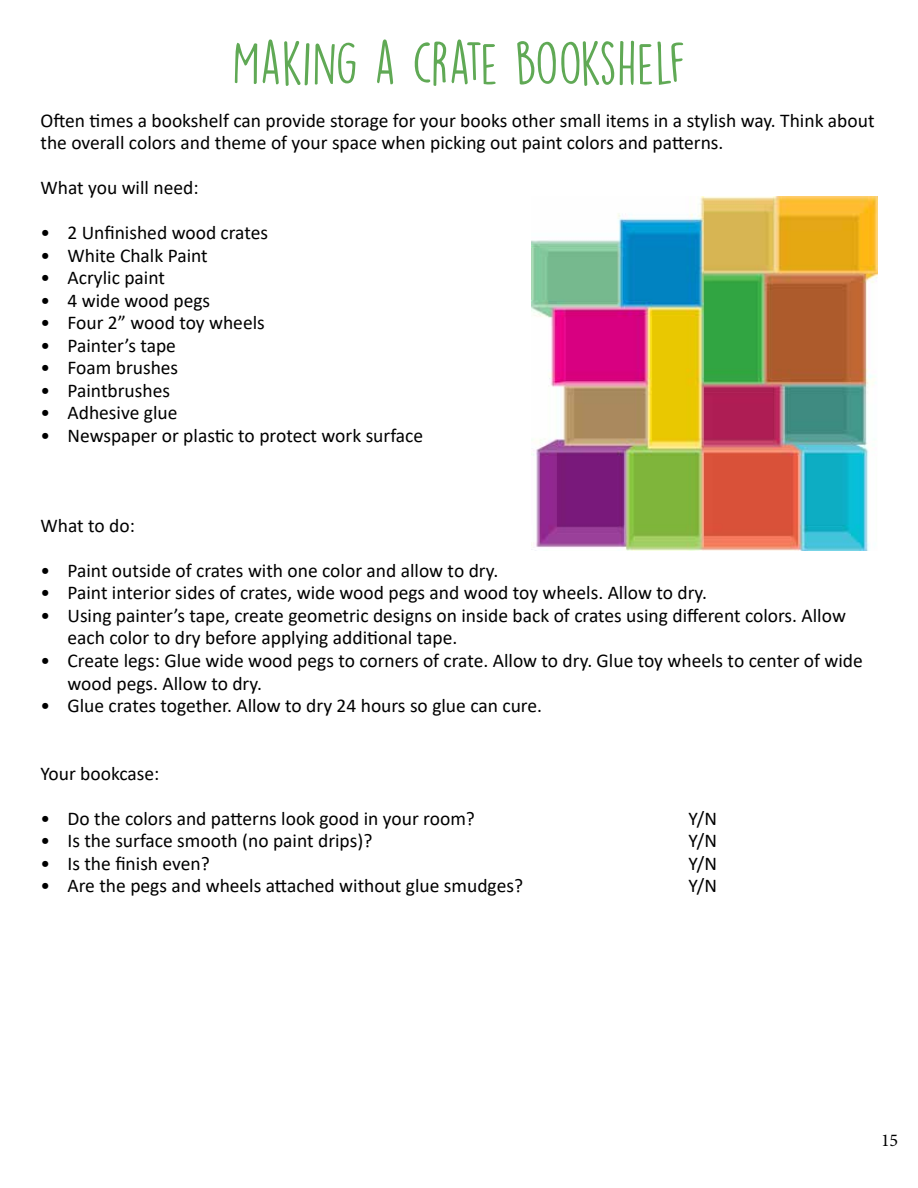
<style>
.page{position:relative;width:918px;height:1188px;background:#fff}
.page>*{position:absolute;margin:0;border:0;box-sizing:border-box;transform-origin:0 0}
.t1{font:54px "DK Lemon Yellow Sun";letter-spacing:-.025em;color:#60a955}
.t2{font:19.5px/22.5px "Calibri";color:#000}
.t3{font:18px "Minion Pro";color:#000}
</style>
<div class="page">
<img style="left:531px;top:197px;width:347px;height:354px">
<h1 class="t1" style="left:232px;top:31px;width:455px">MAKING A CRATE BOOKSHELF</h1>
<p class="t2" style="left:40px;top:109px;width:836px">Often times a bookshelf can provide storage for your books other small items in a stylish way. Think about the overall colors and theme of your space when picking out paint colors and patterns.</p>
<p class="t2" style="left:40px;top:176px;width:160px">What you will need:</p>
<p class="t2" style="left:40px;top:221px;width:229px">• 2 Unfinished wood crates</p>
<p class="t2" style="left:40px;top:244px;width:169px">• White Chalk Paint</p>
<p class="t2" style="left:40px;top:266px;width:126px">• Acrylic paint</p>
<p class="t2" style="left:40px;top:289px;width:171px">• 4 wide wood pegs</p>
<p class="t2" style="left:40px;top:311px;width:226px">• Four 2” wood toy wheels</p>
<p class="t2" style="left:40px;top:334px;width:137px">• Painter’s tape</p>
<p class="t2" style="left:40px;top:356px;width:139px">• Foam brushes</p>
<p class="t2" style="left:40px;top:379px;width:131px">• Paintbrushes</p>
<p class="t2" style="left:40px;top:401px;width:138px">• Adhesive glue</p>
<p class="t2" style="left:40px;top:424px;width:384px">• Newspaper or plastic to protect work surface</p>
<p class="t2" style="left:40px;top:514px;width:96px">What to do:</p>
<p class="t2" style="left:40px;top:559px;width:459px">• Paint outside of crates with one color and allow to dry.</p>
<p class="t2" style="left:40px;top:581px;width:668px">• Paint interior sides of crates, wide wood pegs and wood toy wheels. Allow to dry.</p>
<p class="t2" style="left:68px;top:604px;width:780px;text-indent:-27px">• Using painter’s tape, create geometric designs on inside back of crates using different colors. Allow each color to dry before applying additional tape.</p>
<p class="t2" style="left:68px;top:649px;width:797px;text-indent:-27px">• Create legs: Glue wide wood pegs to corners of crate. Allow to dry. Glue toy wheels to center of wide wood pegs. Allow to dry.</p>
<p class="t2" style="left:40px;top:694px;width:503px">• Glue crates together. Allow to dry 24 hours so glue can cure.</p>
<p class="t2" style="left:40px;top:761px;width:120px">Your bookcase:</p>
<p class="t2" style="left:40px;top:806px;width:436px">• Do the colors and patterns look good in your room?</p>
<p class="t2" style="left:689px;top:806px;width:30px">Y/N</p>
<p class="t2" style="left:40px;top:829px;width:333px">• Is the surface smooth (no paint drips)?</p>
<p class="t2" style="left:689px;top:829px;width:30px">Y/N</p>
<p class="t2" style="left:40px;top:851px;width:171px">• Is the finish even?</p>
<p class="t2" style="left:689px;top:851px;width:30px">Y/N</p>
<p class="t2" style="left:40px;top:874px;width:484px">• Are the pegs and wheels attached without glue smudges?</p>
<p class="t2" style="left:689px;top:874px;width:30px">Y/N</p>
<p class="t3" style="left:881px;top:1129px;width:19px">15</p>
</div>
